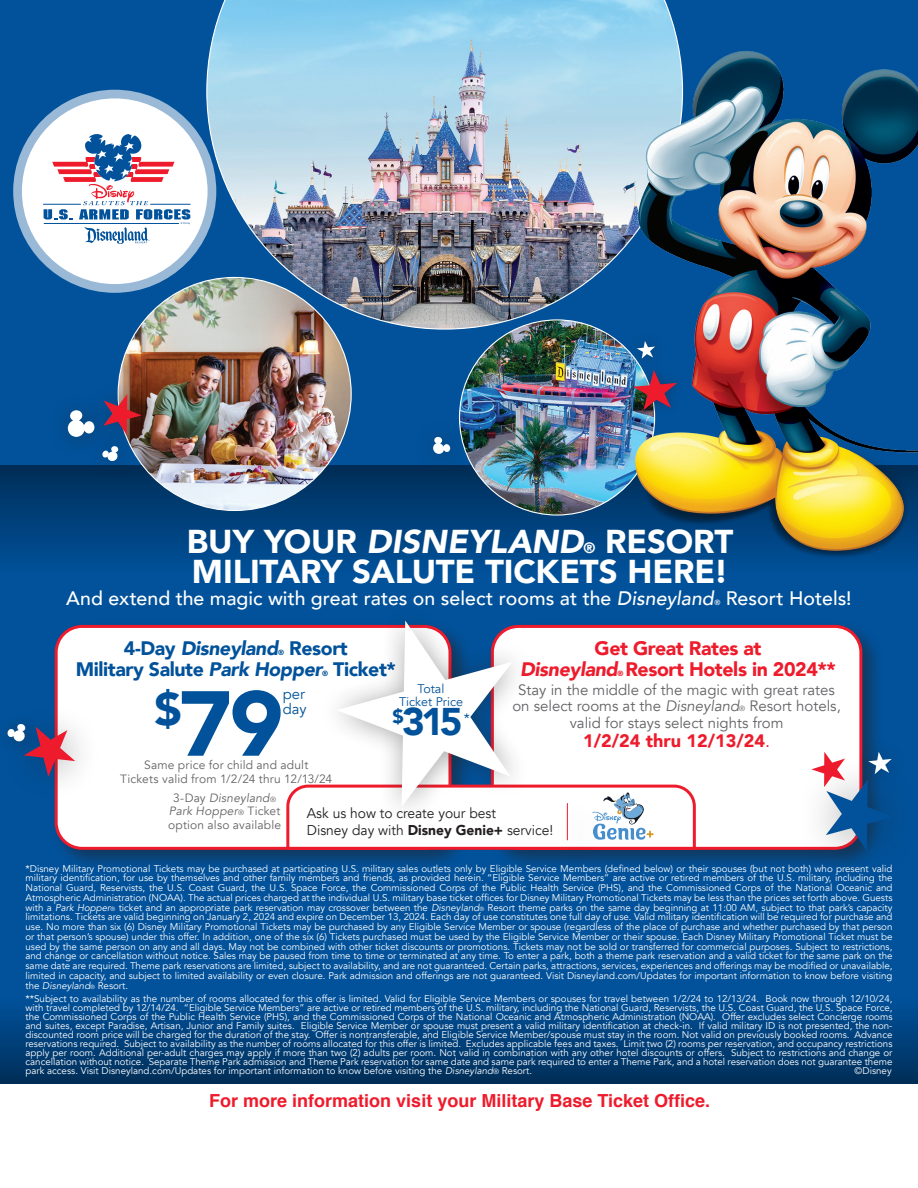
<style>
.page{position:relative;width:918px;height:1188px;background:#fff}
.page>*{position:absolute;margin:0;border:0;box-sizing:border-box;transform-origin:0 0}
.t1{font:900 91.2px "Avenir";color:#01529b}
.t2{font:900 45.75px "Avenir";color:#01529b}
.t3{font:900 38.55px "Avenir";color:#01529b}
.t4{font:900 33px/30px "Avenir";letter-spacing:-.005em;color:#fff}
.t5{font:500 19.5px "Avenir";color:#fff}
.t6{font:900 19.5px/21px "Avenir";letter-spacing:-.02em;color:#ee1b2c;text-align:center}
.t7{font:900 19.5px "Avenir";letter-spacing:-.02em;color:#01529b}
.t8{font:italic 900 19.5px "Avenir";letter-spacing:-.02em;color:#01529b}
.t9{font:900 19.05px "Avenir";color:#01529b}
.t10{font:700 18px "Helvetica";color:#ee1b2c}
.t11{font:900 18px "Avenir";color:#ee1b2c}
.t12{font:15px/16.5px "Avenir";color:#636366;text-align:center}
.t13{font:14.85px/14.9px "Avenir";color:#01529b}
.t14{font:14.25px/16.5px "Avenir";color:#231f20}
.t15{font:13.65px "Avenir";color:#01529b}
.t16{font:12.45px "Avenir";color:#01529b}
.t17{font:12px/13.5px "Avenir";letter-spacing:.015em;color:#636366;text-align:center}
.t18{font:9.75px/9.8px "Avenir";color:#fff;text-align:justify}
.t19{font:900 7.5px "Avenir";color:#01529b}
.t20{font:900 7.5px "Avenir";color:#ee1b2c}
.t21{font:500 7.5px "Avenir";color:#fff}
.s1{font-style:italic}
.s2{font-size:15px}
.s3{font-style:normal}
.s4{font-size:7.5px}
.s5{font-weight:400}
.s6{font-weight:900}
.s7{font-size:6px}
</style>
<div class="page">
<div style="left:0;top:0;width:918px;height:1084px;background:#01529b"></div>
<svg style="left:0;top:466px;width:918px;height:93px;background:#01417a"></svg>
<svg style="left:0;top:1010px;width:918px;height:74px;background:#003d74"></svg>
<div style="left:415px;top:419px;width:56px;height:56px;background:#231f20;opacity:.4"></div>
<svg style="left:432px;top:437px;width:18px;height:17px"></svg>
<div style="left:86px;top:430px;width:51px;height:51px;background:#231f20;opacity:.4"></div>
<svg style="left:102px;top:455px;width:17px;height:7px"></svg>
<div style="left:49px;top:392px;width:67px;height:66px;background:#015199"></div>
<svg style="left:67px;top:410px;width:18px;height:27px"></svg>
<div style="left:50px;top:620px;width:424px;height:252px;background:#231f20;opacity:.5"></div>
<div style="left:56px;top:626px;width:394px;height:222px;background:#fff;border-radius:26px"></div>
<div style="left:55px;top:625px;width:396px;height:225px;border:3px solid #ee1b2c;border-radius:26px"></div>
<div style="left:486px;top:620px;width:399px;height:252px;background:#231f20;opacity:.5"></div>
<div style="left:492px;top:626px;width:369px;height:222px;background:#fff;border-radius:26px"></div>
<div style="left:0;top:702px;width:104px;height:104px;background:#231f20;opacity:.4"></div>
<div style="left:0;top:712px;width:40px;height:44px;background:#015199"></div>
<svg style="left:7px;top:724px;width:68px;height:53px"></svg>
<div style="left:795px;top:750px;width:123px;height:136px;background:#231f20;opacity:.4"></div>
<div style="left:855px;top:738px;width:53px;height:53px;background:#231f20;opacity:.4"></div>
<svg style="left:811px;top:752px;width:82px;height:99px"></svg>
<div style="left:552px;top:797px;width:54px;height:74px;background:#231f20;opacity:.75"></div>
<div style="left:318px;top:602px;width:217px;height:227px;background:#01529b"></div>
<svg style="left:285px;top:621px;width:412px;height:230px"></svg>
<img style="left:118px;top:277px;width:233px;height:233px;border-radius:117px">
<div style="left:85px;top:377px;width:77px;height:78px;background:#231f20;opacity:.4"></div>
<svg style="left:103px;top:394px;width:39px;height:41px"></svg>
<img style="left:206px;top:0;width:472px;height:330px">
<div style="left:13px;top:90px;width:203px;height:203px;border:17px solid #fff;border-radius:50%"></div>
<div style="left:22px;top:98px;width:186px;height:186px;background:#fff;border-radius:50%"></div>
<hr style="left:43px;top:204px;width:38px;height:1px;background:#01529b">
<svg style="left:44px;top:134px;width:146px;height:110px"></svg>
<img style="left:460px;top:320px;width:195px;height:195px;border-radius:98px">
<img style="left:622px;top:39px;width:296px;height:519px">
<div style="left:626px;top:363px;width:60px;height:56px;background:#231f20;opacity:.4"></div>
<svg style="left:633px;top:370px;width:44px;height:40px"></svg>
<p class="t4" style="left:187px;top:526px;width:548px">BUY YOUR <span class="s1">DISNEYLAND</span><span class="s2">®</span> RESORT<br>MILITARY SALUTE TICKETS HERE!</p>
<p class="t5" style="left:66px;top:581px;width:649px">And extend the magic with great rates on select rooms at the <span class="s1">Disneyland</span></p>
<p class="t21" style="left:714px;top:595px;width:7px">®</p>
<p class="t5" style="left:726px;top:581px;width:127px">Resort Hotels!</p>
<p class="t8" style="left:124px;top:632px;width:156px"><span class="s3">4-Day</span> Disneyland</p>
<p class="t19" style="left:278px;top:646px;width:7px">®</p>
<p class="t7" style="left:289px;top:631px;width:60px">Resort</p>
<p class="t7" style="left:76px;top:652px;width:248px">Military Salute <span class="s1">Park Hopper</span></p>
<p class="t19" style="left:322px;top:667px;width:7px">®</p>
<p class="t7" style="left:333px;top:652px;width:64px">Ticket*</p>
<p class="t2" style="left:154px;top:670px;width:29px">$</p>
<p class="t13" style="left:283px;top:687px;width:25px">per day</p>
<p class="t17" style="left:120px;top:759px;width:213px">Same price for child and adult<br>Tickets valid from 1/2/24 thru 12/13/24</p>
<p class="t1" style="left:178px;top:646px;width:106px">79</p>
<p class="t16" style="left:418px;top:681px;width:28px">Total</p>
<p class="t16" style="left:399px;top:694px;width:65px">Ticket Price</p>
<p class="t3" style="left:402px;top:689px;width:62px">315</p>
<p class="t9" style="left:393px;top:700px;width:13px">$</p>
<p class="t15" style="left:464px;top:710px;width:8px">*</p>
<p class="t6" style="left:520px;top:637px;width:317px">Get Great Rates at<br><span class="s1">Disneyland</span> Resort Hotels in 2024**</p>
<p class="t20" style="left:617px;top:667px;width:7px">®</p>
<p class="t12" style="left:512px;top:682px;width:330px">Stay in the middle of the magic with great rates on select rooms at the <span class="s1">Disneyland</span><span class="s4">®</span> Resort hotels, valid for stays select nights from</p>
<p class="t11" style="left:583px;top:726px;width:188px">1/2/24 thru 12/13/24<span class="s5">.</span></p>
<p class="t17" style="left:168px;top:791px;width:114px">3-Day <span class="s1">Disneyland</span><span class="s4">®<br></span><span class="s1">Park Hopper</span><span class="s4">®</span> Ticket option also available</p>
<p class="t14" style="left:307px;top:805px;width:248px">Ask us how to create your best<br>Disney day with <span class="s6">Disney Genie+</span> service!</p>
<p class="t18" style="left:26px;top:863px;width:869px">*Disney Military Promotional Tickets may be purchased at participating U.S. military sales outlets only by Eligible Service Members (defined below) or their spouses (but not both) who present valid military identification, for use by themselves and other family members and friends, as provided herein. “Eligible Service Members” are active or retired members of the U.S. military, including the National Guard, Reservists, the U.S. Coast Guard, the U.S. Space Force, the Commissioned Corps of the Public Health Service (PHS), and the Commissioned Corps of the National Oceanic and Atmospheric Administration (NOAA). The actual prices charged at the individual U.S. military base ticket offices for Disney Military Promotional Tickets may be less than the prices set forth above. Guests with a <span class="s1">Park Hopper</span><span class="s7">®</span> ticket and an appropriate park reservation may crossover between the <span class="s1">Disneyland</span><span class="s7">®</span> Resort theme parks on the same day beginning at 11:00 AM, subject to that park’s capacity limitations. Tickets are valid beginning on January 2, 2024 and expire on December 13, 2024. Each day of use constitutes one full day of use. Valid military identification will be required for purchase and use. No more than six (6) Disney Military Promotional Tickets may be purchased by any Eligible Service Member or spouse (regardless of the place of purchase and whether purchased by that person or that person’s spouse) under this offer. In addition, one of the six (6) Tickets purchased must be used by the Eligible Service Member or their spouse. Each Disney Military Promotional Ticket must be used by the same person on any and all days. May not be combined with other ticket discounts or promotions. Tickets may not be sold or transferred for commercial purposes. Subject to restrictions, and change or cancellation without notice. Sales may be paused from time to time or terminated at any time. To enter a park, both a theme park reservation and a valid ticket for the same park on the same date are required. Theme park reservations are limited, subject to availability, and are not guaranteed. Certain parks, attractions, services, experiences and offerings may be modified or unavailable, limited in capacity, and subject to limited availability or even closure. Park admission and offerings are not guaranteed. Visit Disneyland.com/Updates for important information to know before visiting the <span class="s1">Disneyland</span><span class="s7">®</span> Resort.</p>
<p class="t18" style="left:26px;top:994px;width:869px;line-height:9px">**Subject to availability as the number of rooms allocated for this offer is limited. Valid for Eligible Service Members or spouses for travel between 1/2/24 to 12/13/24. Book now through 12/10/24, with travel completed by 12/14/24. “Eligible Service Members” are active or retired members of the U.S. military, including the National Guard, Reservists, the U.S. Coast Guard, the U.S. Space Force, the Commissioned Corps of the Public Health Service (PHS), and the Commissioned Corps of the National Oceanic and Atmospheric Administration (NOAA). Offer excludes select Concierge rooms and suites, except Paradise, Artisan, Junior and Family suites. Eligible Service Member or spouse must present a valid military identification at check-in. If valid military ID is not presented, the non&shy;discounted room price will be charged for the duration of the stay. Offer is nontransferable, and Eligible Service Member/spouse must stay in the room. Not valid on previously booked rooms. Advance reservations required. Subject to availability as the number of rooms allocated for this offer is limited. Excludes applicable fees and taxes. Limit two (2) rooms per reservation, and occupancy restrictions apply per room. Additional per-adult charges may apply if more than two (2) adults per room. Not valid in combination with any other hotel discounts or offers. Subject to restrictions and change or cancellation without notice. Separate Theme Park admission and Theme Park reservation for same date and same park required to enter a Theme Park, and a hotel reservation does not guarantee theme park access. Visit Disneyland.com/Updates for important information to know before visiting the <span class="s1">Disneyland</span><span class="s4">®</span> Resort.</p>
<p class="t18" style="left:855px;top:1066px;width:39px">©Disney</p>
<p class="t10" style="left:209px;top:1086px;width:502px">For more information visit your Military Base Ticket Office.</p>
</div>
